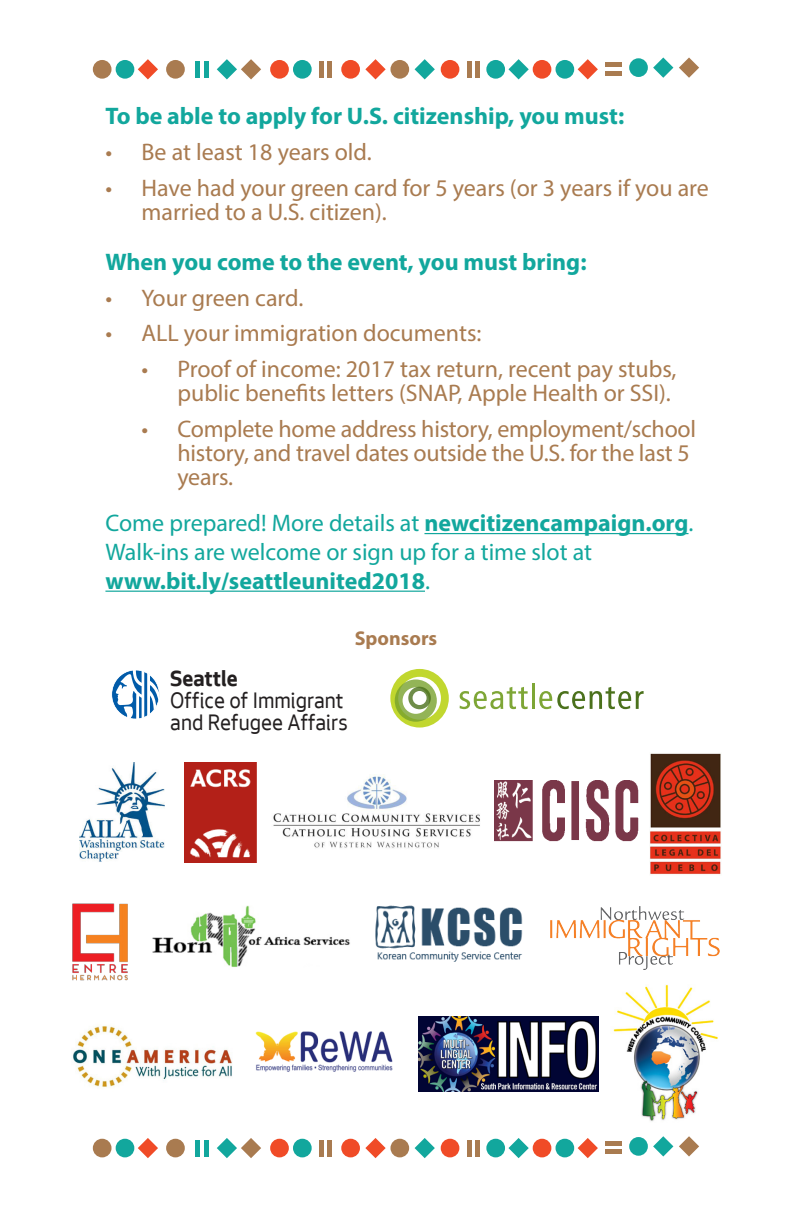
<style>
.page{position:relative;width:792px;height:1224px;background:#fff}
.page>*{position:absolute;margin:0;border:0;box-sizing:border-box;transform-origin:0 0}
.t1{font:24px/24px "Myriad Pro";color:#a97b50}
.t2{font:24px/28.8px "Myriad Pro";color:#12a79d}
.t3{font:700 24px "Myriad Pro";color:#12a79d}
.t4{font:700 23.2px "Seattle Text";color:#231f20}
.t5{font:23px "Seattle Text";color:#231f20}
.t6{font:700 20px "Myriad Pro";color:#a97b50}
.s1{font-weight:700}
.s2{font-size:23.2px}
</style>
<div class="page">
<img style="left:598px;top:985px;width:120px;height:136px">
<svg style="left:508px;top:59px;width:21px;height:20px"></svg>
<svg style="left:415px;top:59px;width:20px;height:20px"></svg>
<div style="left:486px;top:60px;width:19px;height:19px;background:#12a79d;border-radius:50%"></div>
<svg style="left:217px;top:59px;width:44px;height:20px"></svg>
<div style="left:293px;top:60px;width:19px;height:19px;background:#12a79d;border-radius:50%"></div>
<div style="left:270px;top:60px;width:19px;height:19px;background:#f04b27;border-radius:50%"></div>
<div style="left:441px;top:60px;width:18px;height:19px;background:#f04b27;border-radius:50%"></div>
<div style="left:166px;top:60px;width:19px;height:19px;background:#a97b50;border-radius:50%"></div>
<div style="left:390px;top:60px;width:19px;height:19px;background:#a97b50;border-radius:50%"></div>
<svg style="left:365px;top:59px;width:21px;height:20px"></svg>
<div style="left:341px;top:60px;width:19px;height:19px;background:#f04b27;border-radius:50%"></div>
<svg style="left:138px;top:59px;width:20px;height:20px"></svg>
<div style="left:116px;top:60px;width:18px;height:19px;background:#12a79d;border-radius:50%"></div>
<div style="left:93px;top:60px;width:19px;height:19px;background:#a97b50;border-radius:50%"></div>
<div style="left:319px;top:61px;width:5px;height:17px;background:#a97b50"></div>
<div style="left:327px;top:61px;width:5px;height:17px;background:#a97b50"></div>
<div style="left:195px;top:61px;width:5px;height:17px;background:#12a79d"></div>
<div style="left:204px;top:61px;width:5px;height:17px;background:#12a79d"></div>
<svg style="left:679px;top:57px;width:20px;height:21px"></svg>
<svg style="left:653px;top:57px;width:20px;height:21px"></svg>
<div style="left:629px;top:58px;width:19px;height:19px;background:#12a79d;border-radius:50%"></div>
<svg style="left:578px;top:59px;width:20px;height:20px"></svg>
<div style="left:556px;top:60px;width:18px;height:19px;background:#12a79d;border-radius:50%"></div>
<div style="left:533px;top:60px;width:18px;height:19px;background:#f04b27;border-radius:50%"></div>
<div style="left:605px;top:62px;width:17px;height:5px;background:#a97b50"></div>
<div style="left:605px;top:71px;width:17px;height:5px;background:#a97b50"></div>
<div style="left:467px;top:61px;width:5px;height:17px;background:#a97b50"></div>
<div style="left:475px;top:61px;width:5px;height:17px;background:#a97b50"></div>
<svg style="left:508px;top:1138px;width:21px;height:20px"></svg>
<svg style="left:415px;top:1138px;width:20px;height:20px"></svg>
<div style="left:486px;top:1139px;width:19px;height:18px;background:#12a79d;border-radius:50%"></div>
<svg style="left:217px;top:1138px;width:44px;height:20px"></svg>
<div style="left:293px;top:1139px;width:19px;height:18px;background:#12a79d;border-radius:50%"></div>
<div style="left:270px;top:1139px;width:19px;height:18px;background:#f04b27;border-radius:50%"></div>
<div style="left:441px;top:1139px;width:18px;height:18px;background:#f04b27;border-radius:50%"></div>
<div style="left:166px;top:1139px;width:19px;height:18px;background:#a97b50;border-radius:50%"></div>
<div style="left:390px;top:1139px;width:19px;height:18px;background:#a97b50;border-radius:50%"></div>
<svg style="left:365px;top:1138px;width:21px;height:20px"></svg>
<div style="left:341px;top:1139px;width:19px;height:18px;background:#f04b27;border-radius:50%"></div>
<svg style="left:138px;top:1138px;width:20px;height:20px"></svg>
<div style="left:116px;top:1139px;width:18px;height:18px;background:#12a79d;border-radius:50%"></div>
<div style="left:93px;top:1139px;width:19px;height:18px;background:#a97b50;border-radius:50%"></div>
<div style="left:319px;top:1140px;width:5px;height:16px;background:#a97b50"></div>
<div style="left:327px;top:1140px;width:5px;height:16px;background:#a97b50"></div>
<div style="left:195px;top:1140px;width:5px;height:16px;background:#12a79d"></div>
<div style="left:204px;top:1140px;width:5px;height:16px;background:#12a79d"></div>
<svg style="left:679px;top:1136px;width:20px;height:21px"></svg>
<svg style="left:653px;top:1136px;width:20px;height:21px"></svg>
<div style="left:629px;top:1137px;width:19px;height:19px;background:#12a79d;border-radius:50%"></div>
<svg style="left:578px;top:1138px;width:20px;height:20px"></svg>
<div style="left:556px;top:1139px;width:18px;height:18px;background:#12a79d;border-radius:50%"></div>
<div style="left:533px;top:1139px;width:18px;height:18px;background:#f04b27;border-radius:50%"></div>
<div style="left:605px;top:1141px;width:17px;height:5px;background:#a97b50"></div>
<div style="left:605px;top:1149px;width:17px;height:5px;background:#a97b50"></div>
<div style="left:467px;top:1140px;width:5px;height:16px;background:#a97b50"></div>
<div style="left:475px;top:1140px;width:5px;height:16px;background:#a97b50"></div>
<hr style="left:424px;top:533px;width:265px;height:1px;background:#12a79d">
<hr style="left:105px;top:591px;width:320px;height:1px;background:#12a79d">
<img style="left:184px;top:763px;width:72px;height:99px">
<img style="left:273px;top:775px;width:207px;height:73px">
<img style="left:494px;top:780px;width:144px;height:62px">
<img style="left:650px;top:753px;width:71px;height:122px">
<img style="left:154px;top:905px;width:196px;height:62px">
<img style="left:375px;top:905px;width:148px;height:57px">
<img style="left:73px;top:1026px;width:159px;height:62px">
<img style="left:255px;top:1031px;width:138px;height:41px">
<img style="left:418px;top:1016px;width:180px;height:76px">
<img style="left:72px;top:903px;width:82px;height:77px">
<svg style="left:460px;top:687px;width:68px;height:22px"></svg>
<hr style="left:532px;top:683px;width:3px;height:26px;background:#7ea636">
<svg style="left:539px;top:687px;width:105px;height:22px"></svg>
<svg style="left:390px;top:669px;width:59px;height:59px"></svg>
<svg style="left:111px;top:670px;width:49px;height:49px"></svg>
<img style="left:550px;top:906px;width:170px;height:63px">
<img style="left:80px;top:763px;width:84px;height:99px">
<p class="t3" style="left:105px;top:100px;width:520px">To be able to apply for U.S. citizenship, you must:</p>
<p class="t1" style="left:105px;top:139px;width:268px">• Be at least 18 years old.</p>
<p class="t1" style="left:141px;top:175px;width:569px;text-indent:-36px">• Have had your green card for 5 years (or 3 years if you are married to a U.S. citizen).</p>
<p class="t3" style="left:105px;top:246px;width:483px">When you come to the event, you must bring:</p>
<p class="t1" style="left:105px;top:285px;width:200px">• Your green card.</p>
<p class="t1" style="left:105px;top:321px;width:378px">• ALL your immigration documents:</p>
<p class="t1" style="left:141px;top:357px;width:537px;text-align:right">• Proof of income: 2017 tax return, recent pay stubs, public benefits letters (SNAP, Apple Health or SSI).</p>
<p class="t1" style="left:177px;top:417px;width:520px;text-indent:-36px">• Complete home address history, employment/school history, and travel dates outside the U.S. for the last 5 years.</p>
<p class="t2" style="left:105px;top:508px;width:590px">Come prepared! More details at <span class="s1">newcitizencampaign.org</span>.<br>Walk-ins are welcome or sign up for a time slot at <span class="s1">www.bit.ly/seattleunited2018</span>.</p>
<p class="t6" style="left:355px;top:625px;width:84px">Sponsors</p>
<p class="t4" style="left:170px;top:662px;width:69px">Seattle</p>
<p class="t5" style="left:170px;top:685px;width:175px"><span class="s2">Office of</span> Immigrant</p>
<p class="t5" style="left:170px;top:708px;width:179px">and Refugee Affairs</p>
</div>
